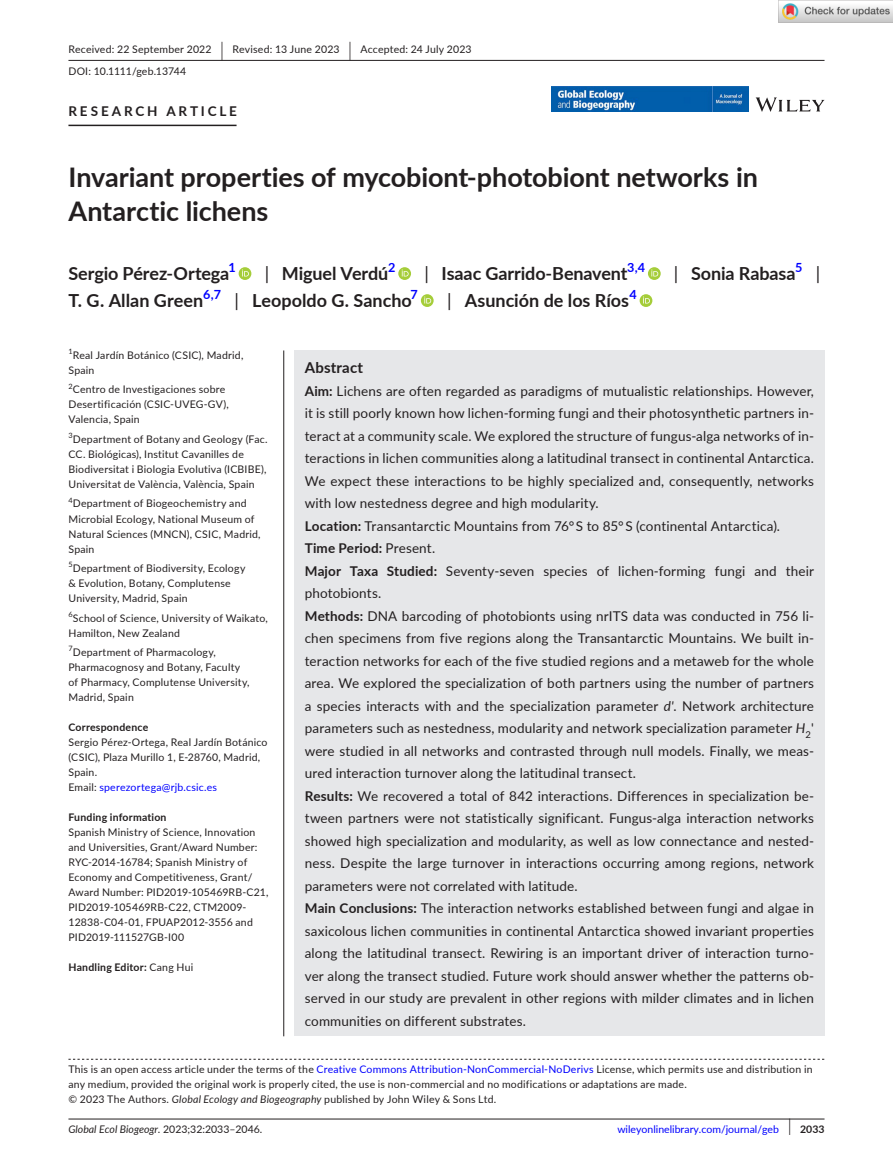
<style>
.page{position:relative;width:893px;height:1174px;background:#fff}
.page>*{position:absolute;margin:0;border:0;box-sizing:border-box;transform-origin:0 0}
.t1{font:700 27px/34.5px "Lato";letter-spacing:-.005em;color:#231f20}
.t2{font:700 18px "Lato";letter-spacing:-.005em;color:#231f20}
.t3{font:18px "Lato";color:#231f20}
.t4{font:700 15px "Lato";letter-spacing:.015em;color:#231f20}
.t5{font:13.5px/22.5px "Lato";letter-spacing:.01em;color:#231f20}
.t6{font:700 13.5px "Lato";letter-spacing:.21em;color:#231f20}
.t7{font:700 12.6px "Lato";color:#00f}
.t8{font:10.5px/15px "Lato";letter-spacing:.02em;color:#231f20}
.t9{font:700 10.5px "Lato";letter-spacing:.02em;color:#231f20}
.t10{font:10.5px "Lato";color:#00f}
.t11{font:italic 10.5px "Lato";color:#231f20}
.t12{font:7.35px "Lato";color:#231f20}
.s1{font-size:19.65px}
.s2{font-weight:400}
.s3{color:#00f}
.s4{font-weight:700}
.s5{font-style:italic}
.s6{font-style:normal}
.s7{font-size:17.4px;color:#231f20}
.s8{font-weight:700;color:#231f20}
</style>
<div class="page">
<hr style="left:68px;top:1118px;width:756px;height:1px;background:#231f20">
<svg style="left:756px;top:97px;width:68px;height:15px"></svg>
<img style="left:551px;top:86px;width:197px;height:26px">
<hr style="left:68px;top:60px;width:756px;height:1px;background:#231f20">
<hr style="left:68px;top:125px;width:169px;height:1px;background:#231f20">
<svg style="left:239px;top:267px;width:12px;height:13px"></svg>
<svg style="left:242px;top:269px;width:7px;height:7px"></svg>
<svg style="left:398px;top:267px;width:13px;height:13px"></svg>
<svg style="left:402px;top:269px;width:7px;height:7px"></svg>
<svg style="left:648px;top:267px;width:13px;height:13px"></svg>
<svg style="left:651px;top:269px;width:7px;height:7px"></svg>
<svg style="left:421px;top:294px;width:13px;height:13px"></svg>
<svg style="left:424px;top:296px;width:7px;height:7px"></svg>
<svg style="left:640px;top:294px;width:12px;height:13px"></svg>
<svg style="left:643px;top:296px;width:7px;height:7px"></svg>
<svg style="left:68px;top:1058px;width:756px;height:1px"></svg>
<div style="left:294px;top:350px;width:530px;height:686px;background:#e6e7e9"></div>
<hr style="left:283px;top:350px;width:1px;height:686px;background:#231f20">
<img style="left:779px;top:0;width:114px;height:23px">
<p class="t8" style="left:68px;top:38px;width:405px;line-height:21.8px">Received: 22 September 2022 <span class="s1">|</span> Revised: 13 June 2023 <span class="s1">|</span> Accepted: 24 July 2023<br>DOI: 10.1111/geb.13744</p>
<p class="t6" style="left:68px;top:101px;width:170px">RESEARCH ARTICLE</p>
<h1 class="t1" style="left:68px;top:159px;width:691px">Invariant properties of mycobiont-photobiont networks in<br>Antarctic lichens</h1>
<h2 class="t2" style="left:68px;top:260px;width:162px">Sergio Pérez-Ortega</h2>
<p class="t7" style="left:228px;top:258px;width:9px">1</p>
<h2 class="t2" style="left:265px;top:260px;width:125px"><span class="s2">|</span> Miguel Verdú</h2>
<p class="t7" style="left:388px;top:258px;width:9px">2</p>
<h2 class="t2" style="left:424px;top:260px;width:205px"><span class="s2">|</span> Isaac Garrido-Benavent</h2>
<p class="t7" style="left:627px;top:258px;width:19px">3,4</p>
<h2 class="t2" style="left:674px;top:260px;width:123px"><span class="s2">|</span> Sonia Rabasa</h2>
<p class="t7" style="left:795px;top:258px;width:9px">5</p>
<h2 class="t3" style="left:816px;top:260px;width:6px">|</h2>
<h2 class="t2" style="left:68px;top:287px;width:136px">T. G. Allan Green</h2>
<p class="t7" style="left:203px;top:285px;width:19px">6,7</p>
<h2 class="t2" style="left:235px;top:287px;width:179px"><span class="s2">|</span> Leopoldo G. Sancho</h2>
<p class="t7" style="left:411px;top:285px;width:9px">7</p>
<h2 class="t2" style="left:447px;top:287px;width:183px"><span class="s2">|</span> Asunción de los Ríos</h2>
<p class="t7" style="left:629px;top:285px;width:9px">4</p>
<p class="t12" style="left:68px;top:346px;width:6px">1</p>
<p class="t8" style="left:68px;top:347px;width:176px;text-indent:4px">Real Jardín Botánico (CSIC), Madrid,<br>Spain</p>
<p class="t12" style="left:68px;top:381px;width:6px">2</p>
<p class="t8" style="left:68px;top:382px;width:162px;text-indent:4px">Centro de Investigaciones sobre<br>Desertificación (CSIC-UVEG-GV),<br>Valencia, Spain</p>
<p class="t8" style="left:68px;top:431px;width:201px"><sup>3</sup>Department of Botany and Geology (Fac.<br>CC. Biológicas), Institut Cavanilles de Biodiversitat i Biologia Evolutiva (ICBIBE), Universitat de València, València, Spain</p>
<p class="t8" style="left:68px;top:496px;width:194px"><sup>4</sup>Department of Biogeochemistry and<br>Microbial Ecology, National Museum of<br>Natural Sciences (MNCN), CSIC, Madrid,<br>Spain</p>
<p class="t8" style="left:68px;top:560px;width:178px"><sup>5</sup>Department of Biodiversity, Ecology &amp; Evolution, Botany, Complutense<br>University, Madrid, Spain</p>
<p class="t8" style="left:68px;top:610px;width:201px"><sup>6</sup>School of Science, University of Waikato,<br>Hamilton, New Zealand</p>
<p class="t8" style="left:68px;top:644px;width:182px"><sup>7</sup>Department of Pharmacology,<br>Pharmacognosy and Botany, Faculty of Pharmacy, Complutense University,<br>Madrid, Spain</p>
<p class="t9" style="left:68px;top:719px;width:81px">Correspondence</p>
<p class="t8" style="left:68px;top:734px;width:201px">Sergio Pérez-Ortega, Real Jardín Botánico (CSIC), Plaza Murillo 1, E-28760, Madrid,<br>Spain.<br>Email: <span class="s3">sperezortega@rjb.csic.es</span></p>
<p class="t9" style="left:68px;top:809px;width:100px">Funding information</p>
<p class="t8" style="left:68px;top:824px;width:202px">Spanish Ministry of Science, Innovation and Universities, Grant/Award Number:<br>RYC-2014-16784; Spanish Ministry of Economy and Competitiveness, Grant/ Award Number: PID2019-105469RB-C21, PID2019-105469RB-C22, CTM2009- 12838-C04-01, FPUAP2012-3556 and PID2019-111527GB-I00</p>
<p class="t9" style="left:68px;top:959px;width:126px">Handling Editor: <span class="s2">Cang Hui</span></p>
<p class="t4" style="left:305px;top:356px;width:60px">Abstract</p>
<p class="t5" style="left:305px;top:379px;width:511px"><span class="s4">Aim:</span> Lichens are often regarded as paradigms of mutualistic relationships. However, it is still poorly known how lichen-forming fungi and their photosynthetic partners in&shy;teract at a community scale. We explored the structure of fungus-alga networks of in&shy;teractions in lichen communities along a latitudinal transect in continental Antarctica.<br>We expect these interactions to be highly specialized and, consequently, networks with low nestedness degree and high modularity.<br><span class="s4">Location:</span> Transantarctic Mountains from 76° S to 85° S (continental Antarctica).<br><span class="s4">Time Period:</span> Present.<br><span class="s4">Major Taxa Studied:</span> Seventy-seven species of lichen-forming fungi and their photobionts.<br><span class="s4">Methods:</span> DNA barcoding of photobionts using nrITS data was conducted in 756 li&shy;chen specimens from five regions along the Transantarctic Mountains. We built in&shy;teraction networks for each of the five studied regions and a metaweb for the whole area. We explored the specialization of both partners using the number of partners a species interacts with and the specialization parameter <span class="s5">d'</span>. Network architecture parameters such as nestedness, modularity and network specialization parameter <span class="s5">H</span><sub>2</sub>' were studied in all networks and contrasted through null models. Finally, we meas&shy;ured interaction turnover along the latitudinal transect.<br><span class="s4">Results:</span> We recovered a total of 842 interactions. Differences in specialization be&shy;tween partners were not statistically significant. Fungus-alga interaction networks showed high specialization and modularity, as well as low connectance and nested&shy;ness. Despite the large turnover in interactions occurring among regions, network parameters were not correlated with latitude.<br><span class="s4">Main Conclusions:</span> The interaction networks established between fungi and algae in saxicolous lichen communities in continental Antarctica showed invariant properties along the latitudinal transect. Rewiring is an important driver of interaction turno&shy;ver along the transect studied. Future work should answer whether the patterns ob&shy;served in our study are prevalent in other regions with milder climates and in lichen communities on different substrates.</p>
<p class="t8" style="left:68px;top:1061px;width:746px">This is an open access article under the terms of the <span class="s3">Creative Commons Attribution-NonCommercial-NoDerivs</span> License, which permits use and distribution in any medium, provided the original work is properly cited, the use is non-commercial and no modifications or adaptations are made.<br>© 2023 The Authors. <span class="s5">Global Ecology and Biogeography</span> published by John Wiley &amp; Sons Ltd.</p>
<p class="t11" style="left:68px;top:1121px;width:195px">Global Ecol Biogeogr. <span class="s6">2023;32:2033–2046.</span></p>
<p class="t10" style="left:617px;top:1121px;width:209px">wileyonlinelibrary.com/journal/geb <span class="s7">|</span> <span class="s8">2033</span></p>
</div>
